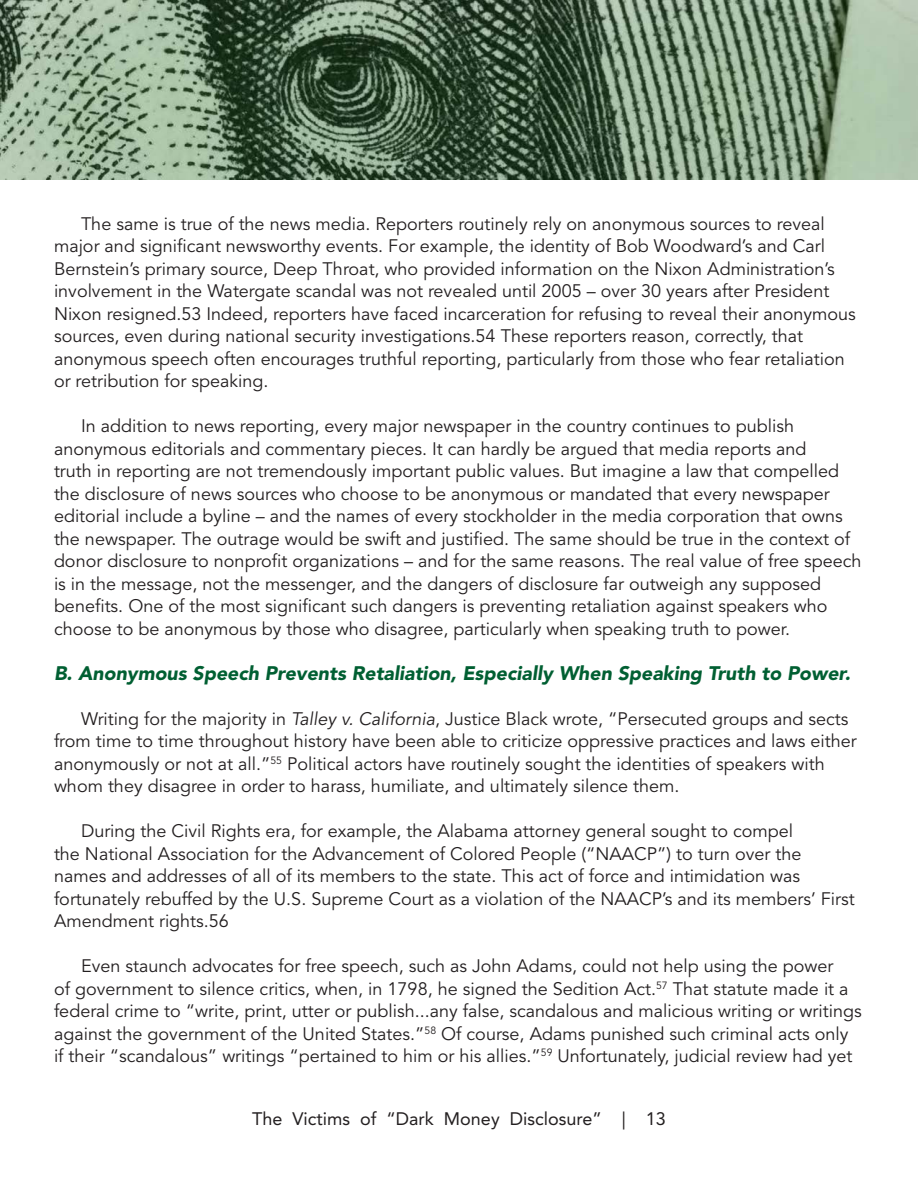
<style>
.page{position:relative;width:918px;height:1188px;background:#fff}
.page>*{position:absolute;margin:0;border:0;box-sizing:border-box;transform-origin:0 0}
.Italic_Subheads{font:italic 900 19.5px "Avenir LT Std";color:#005f32}
.Body_TExt{font:18px/22.5px "Avenir LT Std";color:#231f20}
.Page_Numbers{font:18px "Avenir LT Std";color:#231f20}
.s1{font-style:italic}
</style>
<div class="page">
<img style="left:0;top:0;width:918px;height:180px">
<p class="Body_TExt" style="left:54px;top:213px;width:803px;text-indent:27px">The same is true of the news media. Reporters routinely rely on anonymous sources to reveal major and significant newsworthy events. For example, the identity of Bob Woodward’s and Carl Bernstein’s primary source, Deep Throat, who provided information on the Nixon Administration’s involvement in the Watergate scandal was not revealed until 2005 – over 30 years after President Nixon resigned.53 Indeed, reporters have faced incarceration for refusing to reveal their anonymous sources, even during national security investigations.54 These reporters reason, correctly, that anonymous speech often encourages truthful reporting, particularly from those who fear retaliation or retribution for speaking.</p>
<p class="Body_TExt" style="left:54px;top:415px;width:809px;text-indent:27px">In addition to news reporting, every major newspaper in the country continues to publish anonymous editorials and commentary pieces. It can hardly be argued that media reports and<br>truth in reporting are not tremendously important public values. But imagine a law that compelled the disclosure of news sources who choose to be anonymous or mandated that every newspaper editorial include a byline – and the names of every stockholder in the media corporation that owns the newspaper. The outrage would be swift and justified. The same should be true in the context of donor disclosure to nonprofit organizations – and for the same reasons. The real value of free speech is in the message, not the messenger, and the dangers of disclosure far outweigh any supposed benefits. One of the most significant such dangers is preventing retaliation against speakers who choose to be anonymous by those who disagree, particularly when speaking truth to power.</p>
<p class="Italic_Subheads" style="left:54px;top:661px;width:798px">B. Anonymous Speech Prevents Retaliation, Especially When Speaking Truth to Power.</p>
<p class="Body_TExt" style="left:54px;top:708px;width:804px;text-indent:27px">Writing for the majority in <span class="s1">Talley v. California</span>, Justice Black wrote, “Persecuted groups and sects from time to time throughout history have been able to criticize oppressive practices and laws either anonymously or not at all.”<sup>55</sup> Political actors have routinely sought the identities of speakers with whom they disagree in order to harass, humiliate, and ultimately silence them.</p>
<p class="Body_TExt" style="left:54px;top:820px;width:802px;text-indent:27px">During the Civil Rights era, for example, the Alabama attorney general sought to compel<br>the National Association for the Advancement of Colored People (“NAACP”) to turn over the names and addresses of all of its members to the state. This act of force and intimidation was fortunately rebuffed by the U.S. Supreme Court as a violation of the NAACP’s and its members’ First Amendment rights.56</p>
<p class="Body_TExt" style="left:54px;top:955px;width:809px;text-indent:27px">Even staunch advocates for free speech, such as John Adams, could not help using the power<br>of government to silence critics, when, in 1798, he signed the Sedition Act.<sup>57</sup> That statute made it a federal crime to “write, print, utter or publish...any false, scandalous and malicious writing or writings against the government of the United States.”<sup>58</sup> Of course, Adams punished such criminal acts only if their “scandalous” writings “pertained to him or his allies.”<sup>59</sup> Unfortunately, judicial review had yet</p>
<p class="Page_Numbers" style="left:252px;top:1108px;width:415px">The Victims of “Dark Money Disclosure” | 13</p>
</div>
